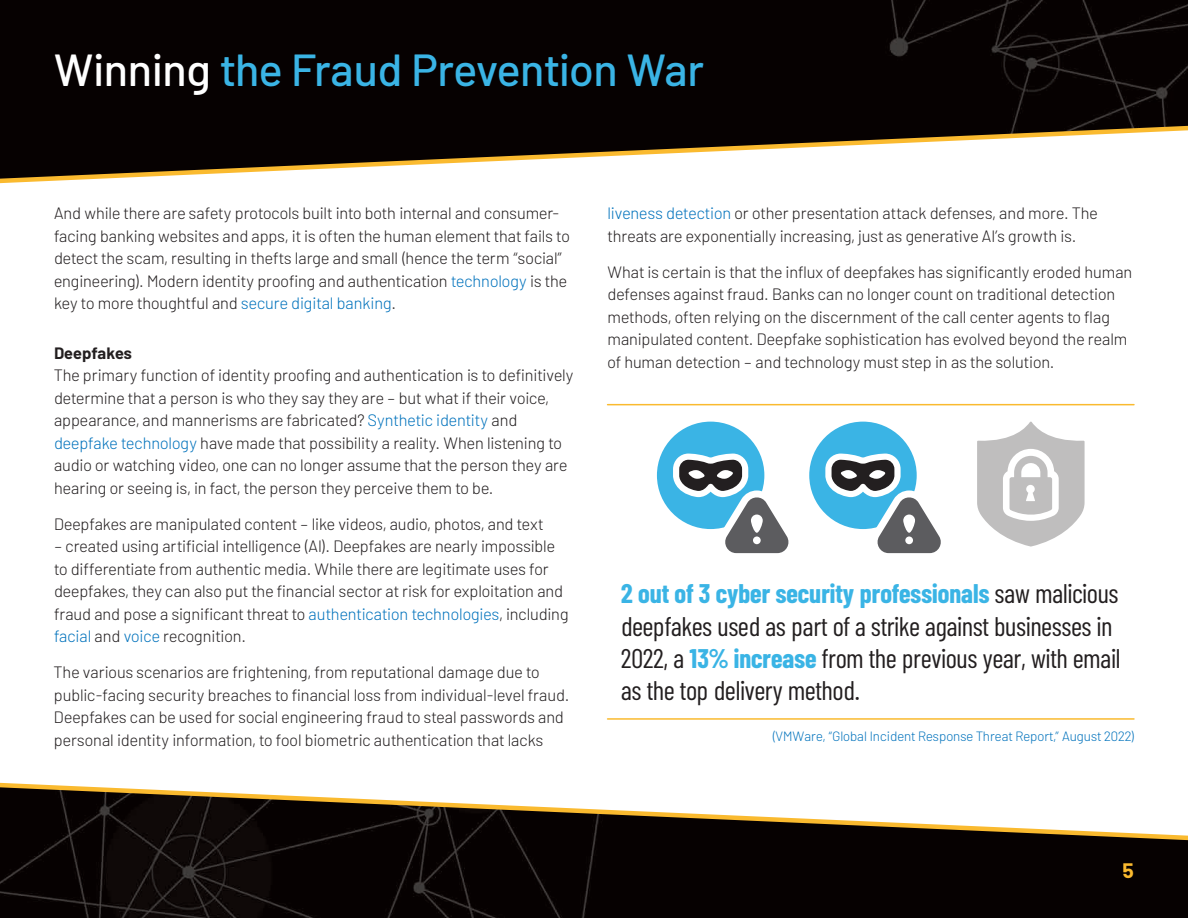
<style>
.page{position:relative;width:1188px;height:918px;background:#fff}
.page>*{position:absolute;margin:0;border:0;box-sizing:border-box;transform-origin:0 0}
.t1{font:500 45px "Barlow";letter-spacing:-.01em;color:#3ab4e5}
.t2{font:27px/32.4px "Barlow Condensed";color:#231f20}
.t3{font:700 21px "Barlow";color:#faba2f}
.t4{font:300 16.5px/22.5px "Barlow";color:#231f20}
.t5{font:700 16.5px "Barlow";letter-spacing:.005em;color:#231f20}
.t6{font:300 13.5px "Barlow";color:#0072bc}
.s1{color:#fff}
.s2{color:#0072bc}
.s3{font-weight:700;color:#3ab4e5}
</style>
<div class="page">
<div style="left:0;top:0;width:1188px;height:123px;background:#060101"></div>
<img style="left:0;top:843px;width:1188px;height:75px">
<svg style="left:0;top:123px;width:1188px;height:61px"></svg>
<svg style="left:0;top:782px;width:1188px;height:61px"></svg>
<hr style="left:608px;top:404px;width:526px;height:1px;background:#faba2f">
<hr style="left:608px;top:718px;width:526px;height:2px;background:#faba2f">
<svg style="left:977px;top:421px;width:108px;height:126px"></svg>
<div style="left:657px;top:422px;width:107px;height:107px;background:#3ab4e5;border-radius:50%"></div>
<svg style="left:673px;top:454px;width:116px;height:100px"></svg>
<div style="left:809px;top:422px;width:108px;height:107px;background:#3ab4e5;border-radius:50%"></div>
<svg style="left:825px;top:454px;width:116px;height:100px"></svg>
<h1 class="t1" style="left:54px;top:36px;width:652px"><span class="s1">Winning</span> the Fraud Prevention War</h1>
<p class="t4" style="left:54px;top:201px;width:517px">And while there are safety protocols built into both internal and consumer&shy;facing banking websites and apps, it is often the human element that fails to detect the scam, resulting in thefts large and small (hence the term “social” engineering). Modern identity proofing and authentication <span class="s2">technology</span> is the key to more thoughtful and <span class="s2">secure digital banking</span>.</p>
<p class="t5" style="left:54px;top:340px;width:80px">Deepfakes</p>
<p class="t4" style="left:54px;top:363px;width:521px">The primary function of identity proofing and authentication is to definitively determine that a person is who they say they are – but what if their voice, appearance, and mannerisms are fabricated? <span class="s2">Synthetic identity</span> and <span class="s2">deepfake technology</span> have made that possibility a reality. When listening to audio or watching video, one can no longer assume that the person they are hearing or seeing is, in fact, the person they perceive them to be.</p>
<p class="t4" style="left:54px;top:511px;width:491px">Deepfakes are manipulated content – like videos, audio, photos, and text</p>
<p class="t4" style="left:54px;top:534px;width:516px">– created using artificial intelligence (AI). Deepfakes are nearly impossible to differentiate from authentic media. While there are legitimate uses for deepfakes, they can also put the financial sector at risk for exploitation and fraud and pose a significant threat to <span class="s2">authentication technologies</span>, including <span class="s2">facial</span> and <span class="s2">voice</span> recognition.</p>
<p class="t4" style="left:54px;top:660px;width:517px">The various scenarios are frightening, from reputational damage due to public-facing security breaches to financial loss from individual-level fraud.<br>Deepfakes can be used for social engineering fraud to steal passwords and personal identity information, to fool biometric authentication that lacks</p>
<p class="t4" style="left:607px;top:201px;width:492px"><span class="s2">liveness detection</span> or other presentation attack defenses, and more. The threats are exponentially increasing, just as generative AI’s growth is.</p>
<p class="t4" style="left:607px;top:259px;width:526px">What is certain is that the influx of deepfakes has significantly eroded human defenses against fraud. Banks can no longer count on traditional detection methods, often relying on the discernment of the call center agents to flag manipulated content. Deepfake sophistication has evolved beyond the realm of human detection – and technology must step in as the solution.</p>
<h2 class="t2" style="left:621px;top:575px;width:501px"><span class="s3">2 out of 3 cyber security professionals</span> saw malicious deepfakes used as part of a strike against businesses in 2022, a <span class="s3">13% increase</span> from the previous year, with email as the top delivery method.</h2>
<p class="t6" style="left:772px;top:726px;width:364px">(VMWare, “Global Incident Response Threat Report,” August 2022)</p>
<p class="t3" style="left:1123px;top:854px;width:13px">5</p>
</div>
